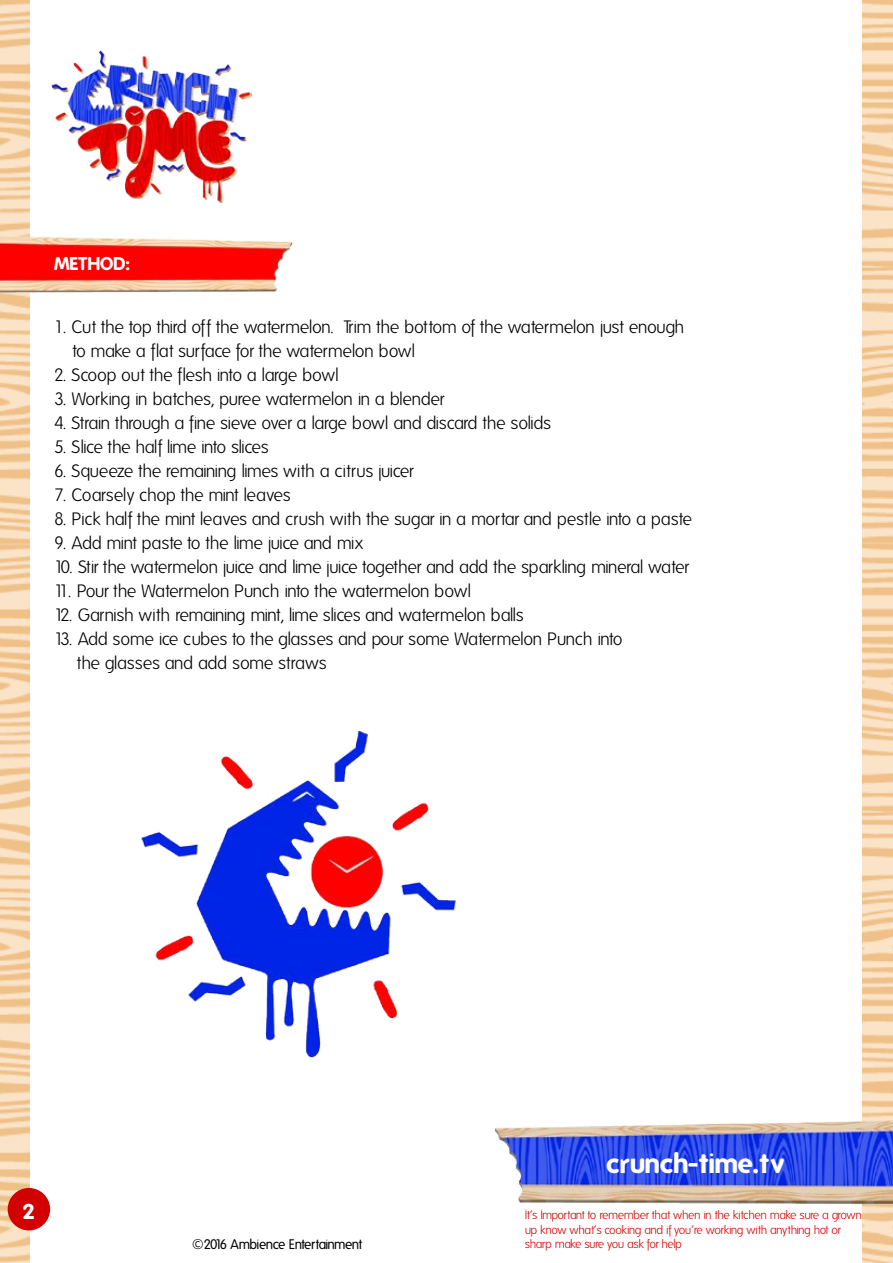
<style>
.page{position:relative;width:893px;height:1263px;background:#fff}
.page>*{position:absolute;margin:0;border:0;box-sizing:border-box;transform-origin:0 0}
.t1{font:700 27px "Folks";color:#fff}
.t2{font:700 21px "Folks";color:#fff}
.t3{font:300 18px/24px "Folks";letter-spacing:-.035em;color:#000}
.t4{font:700 18px "Folks";color:#fff}
.t5{font:13.5px "Folks";letter-spacing:-.045em;color:#000}
.t6{font:300 12px/14.4px "Folks";letter-spacing:-.045em;color:#d20000}
</style>
<div class="page">
<img style="left:0;top:1px;width:29px;height:1262px">
<img style="left:52px;top:51px;width:199px;height:152px">
<img style="left:0;top:232px;width:293px;height:60px">
<div style="left:8px;top:1188px;width:42px;height:42px;background:#d20000;border-radius:50%"></div>
<img style="left:495px;top:1115px;width:398px;height:89px">
<img style="left:141px;top:731px;width:315px;height:327px">
<p class="t4" style="left:54px;top:253px;width:77px">METHOD:</p>
<p class="t3" style="left:72px;top:315px;width:614px;text-indent:-18px">1. Cut the top third off the watermelon. Trim the bottom of the watermelon just enough to make a flat surface for the watermelon bowl</p>
<p class="t3" style="left:54px;top:363px;width:286px">2. Scoop out the flesh into a large bowl</p>
<p class="t3" style="left:54px;top:387px;width:392px">3. Working in batches, puree watermelon in a blender</p>
<p class="t3" style="left:54px;top:411px;width:499px">4. Strain through a fine sieve over a large bowl and discard the solids</p>
<p class="t3" style="left:54px;top:435px;width:216px">5. Slice the half lime into slices</p>
<p class="t3" style="left:54px;top:459px;width:361px">6. Squeeze the remaining limes with a citrus juicer</p>
<p class="t3" style="left:54px;top:483px;width:238px">7. Coarsely chop the mint leaves</p>
<p class="t3" style="left:54px;top:507px;width:640px">8. Pick half the mint leaves and crush with the sugar in a mortar and pestle into a paste</p>
<p class="t3" style="left:54px;top:531px;width:311px">9. Add mint paste to the lime juice and mix</p>
<p class="t3" style="left:54px;top:555px;width:637px">10. Stir the watermelon juice and lime juice together and add the sparkling mineral water</p>
<p class="t3" style="left:54px;top:579px;width:419px">11. Pour the Watermelon Punch into the watermelon bowl</p>
<p class="t3" style="left:54px;top:603px;width:471px">12. Garnish with remaining mint, lime slices and watermelon balls</p>
<p class="t3" style="left:77px;top:627px;width:547px;text-indent:-23px">13. Add some ice cubes to the glasses and pour some Watermelon Punch into the glasses and add some straws</p>
<p class="t2" style="left:23px;top:1199px;width:14px">2</p>
<h1 class="t1" style="left:607px;top:1147px;width:179px">crunch-time.tv</h1>
<p class="t6" style="left:525px;top:1208px;width:339px">It’s Important to remember that when in the kitchen make sure a grown up know what’s cooking and if you’re working with anything hot or</p>
<p class="t5" style="left:192px;top:1237px;width:171px">©2016 Ambience Entertainment</p>
<p class="t6" style="left:525px;top:1237px;width:159px">sharp make sure you ask for help</p>
</div>
